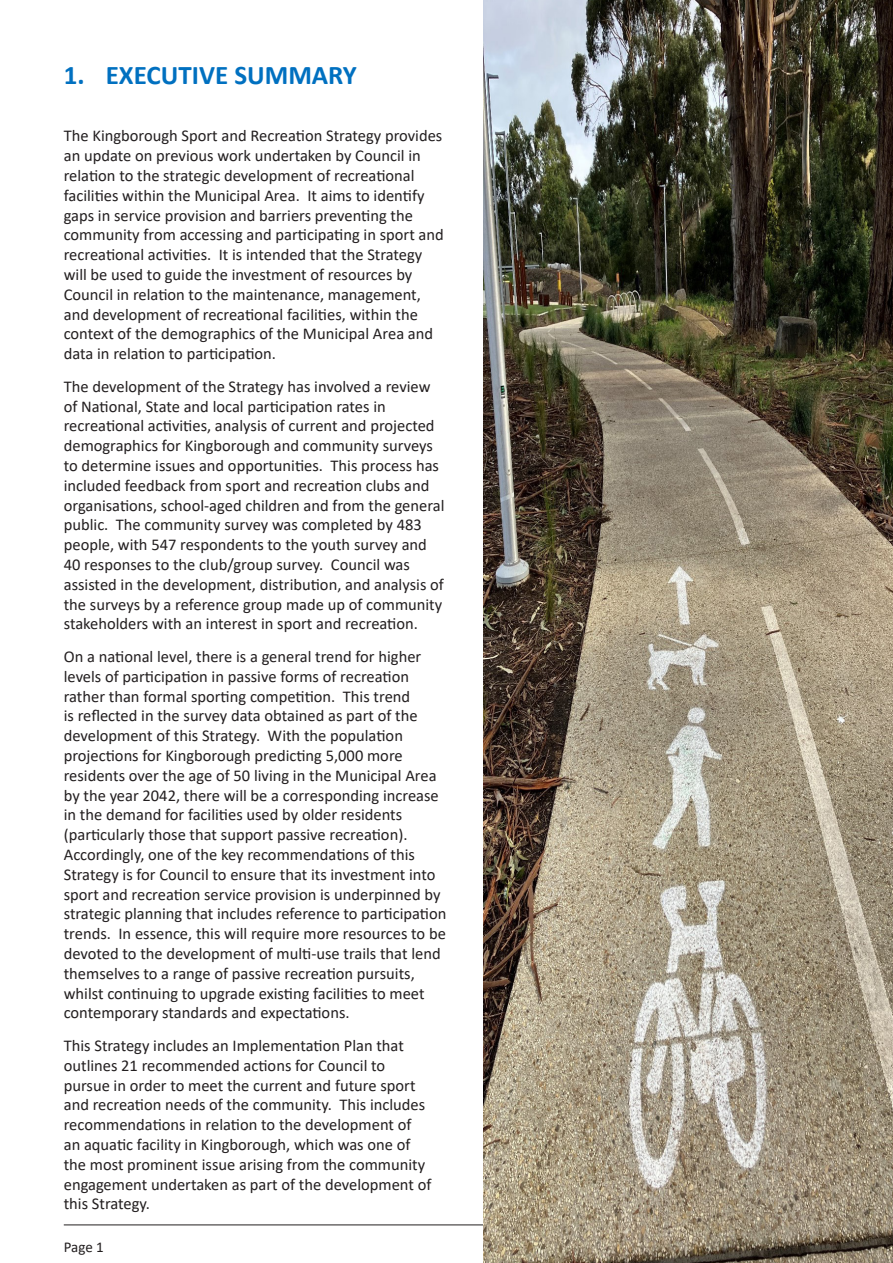
<style>
.page{position:relative;width:893px;height:1263px;background:#fff}
.page>*{position:absolute;margin:0;border:0;box-sizing:border-box;transform-origin:0 0}
.t1{font:700 27px "Calibri";color:#0070c0}
.Body_Text{font:16.5px/19.8px "Calibri";color:#231f20}
.t2{font:15px "Calibri";color:#231f20}
</style>
<div class="page">
<hr style="left:64px;top:1224px;width:765px;height:1px;background:#231f20">
<img style="left:483px;top:0;width:410px;height:1263px">
<p class="t1" style="left:64px;top:56px;width:295px">1. EXECUTIVE SUMMARY</p>
<p class="Body_Text" style="left:64px;top:126px;width:382px">The Kingborough Sport and Recreation Strategy provides an update on previous work undertaken by Council in relation to the strategic development of recreational facilities within the Municipal Area. It aims to identify gaps in service provision and barriers preventing the community from accessing and participating in sport and recreational activities. It is intended that the Strategy will be used to guide the investment of resources by Council in relation to the maintenance, management, and development of recreational facilities, within the context of the demographics of the Municipal Area and data in relation to participation.</p>
<p class="Body_Text" style="left:64px;top:376px;width:382px">The development of the Strategy has involved a review of National, State and local participation rates in recreational activities, analysis of current and projected demographics for Kingborough and community surveys to determine issues and opportunities. This process has included feedback from sport and recreation clubs and organisations, school-aged children and from the general public. The community survey was completed by 483 people, with 547 respondents to the youth survey and 40 responses to the club/group survey. Council was assisted in the development, distribution, and analysis of the surveys by a reference group made up of community stakeholders with an interest in sport and recreation.</p>
<p class="Body_Text" style="left:64px;top:646px;width:384px">On a national level, there is a general trend for higher levels of participation in passive forms of recreation rather than formal sporting competition. This trend<br>is reflected in the survey data obtained as part of the development of this Strategy. With the population projections for Kingborough predicting 5,000 more residents over the age of 50 living in the Municipal Area by the year 2042, there will be a corresponding increase in the demand for facilities used by older residents (particularly those that support passive recreation).<br>Accordingly, one of the key recommendations of this Strategy is for Council to ensure that its investment into sport and recreation service provision is underpinned by strategic planning that includes reference to participation trends. In essence, this will require more resources to be devoted to the development of multi-use trails that lend themselves to a range of passive recreation pursuits, whilst continuing to upgrade existing facilities to meet contemporary standards and expectations.</p>
<p class="Body_Text" style="left:64px;top:1035px;width:369px">This Strategy includes an Implementation Plan that outlines 21 recommended actions for Council to pursue in order to meet the current and future sport and recreation needs of the community. This includes recommendations in relation to the development of an aquatic facility in Kingborough, which was one of the most prominent issue arising from the community engagement undertaken as part of the development of this Strategy.</p>
<p class="t2" style="left:64px;top:1236px;width:42px">Page 1</p>
</div>
